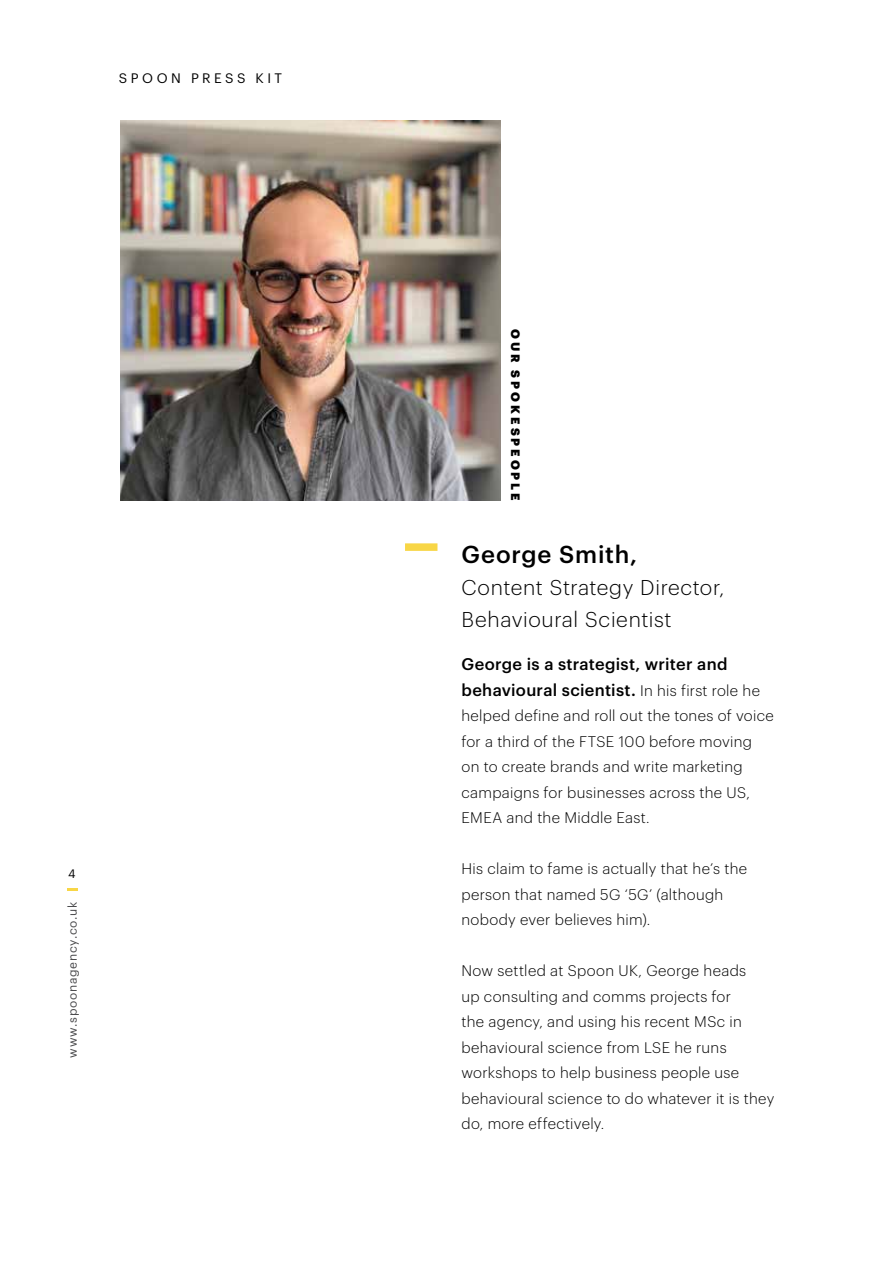
<style>
.page{position:relative;width:893px;height:1263px;background:#fff}
.page>*{position:absolute;margin:0;border:0;box-sizing:border-box;transform-origin:0 0}
.t1{font:500 24px "Graphik";letter-spacing:.035em;color:#000}
.t2{font:300 21px/31.8px "Graphik";letter-spacing:.03em;color:#000}
.t3{font:500 16.5px/25.5px "Graphik";letter-spacing:.02em;color:#000}
.t4{font:300 15px/25.5px "Graphik";letter-spacing:.025em;color:#000}
.t5{font:13.5px "Graphik";letter-spacing:.26em;color:#000}
.t6{font:12px "Graphik";letter-spacing:.06em;color:#49494b}
.t7{font:900 12px "Graphik";letter-spacing:.245em;color:#000}
.t8{font:12px "Graphik";color:#000}
.s1{font-weight:300;font-size:15px}
</style>
<div class="page">
<svg style="left:67px;top:889px;width:10px;height:2px"></svg>
<div style="left:405px;top:543px;width:32px;height:8px;background:#f8d646"></div>
<img style="left:120px;top:120px;width:380px;height:380px">
<p class="t5" style="left:119px;top:68px;width:165px">SPOON PRESS KIT</p>
<p class="t8" style="left:68px;top:864px;width:9px">4</p>
<p class="t6" style="left:64px;top:1058px;width:157px;rotate:-90deg">www.spoonagency.co.uk</p>
<p class="t7" style="left:525px;top:329px;width:173px;rotate:90deg">OUR SPOKESPEOPLE</p>
<h1 class="t1" style="left:461px;top:536px;width:177px">George Smith,</h1>
<h2 class="t2" style="left:461px;top:570px;width:264px">Content Strategy Director,<br>Behavioural Scientist</h2>
<p class="t3" style="left:461px;top:650px;width:300px">George is a strategist, writer and behavioural scientist. <span class="s1">In his first role he</span></p>
<p class="t4" style="left:461px;top:702px;width:314px">helped define and roll out the tones of voice for a third of the FTSE 100 before moving<br>on to create brands and write marketing campaigns for businesses across the US, EMEA and the Middle East.</p>
<p class="t4" style="left:461px;top:855px;width:287px">His claim to fame is actually that he’s the person that named 5G ‘5G’ (although nobody ever believes him).</p>
<p class="t4" style="left:461px;top:957px;width:314px">Now settled at Spoon UK, George heads<br>up consulting and comms projects for<br>the agency, and using his recent MSc in behavioural science from LSE he runs workshops to help business people use behavioural science to do whatever it is they do, more effectively.</p>
</div>
